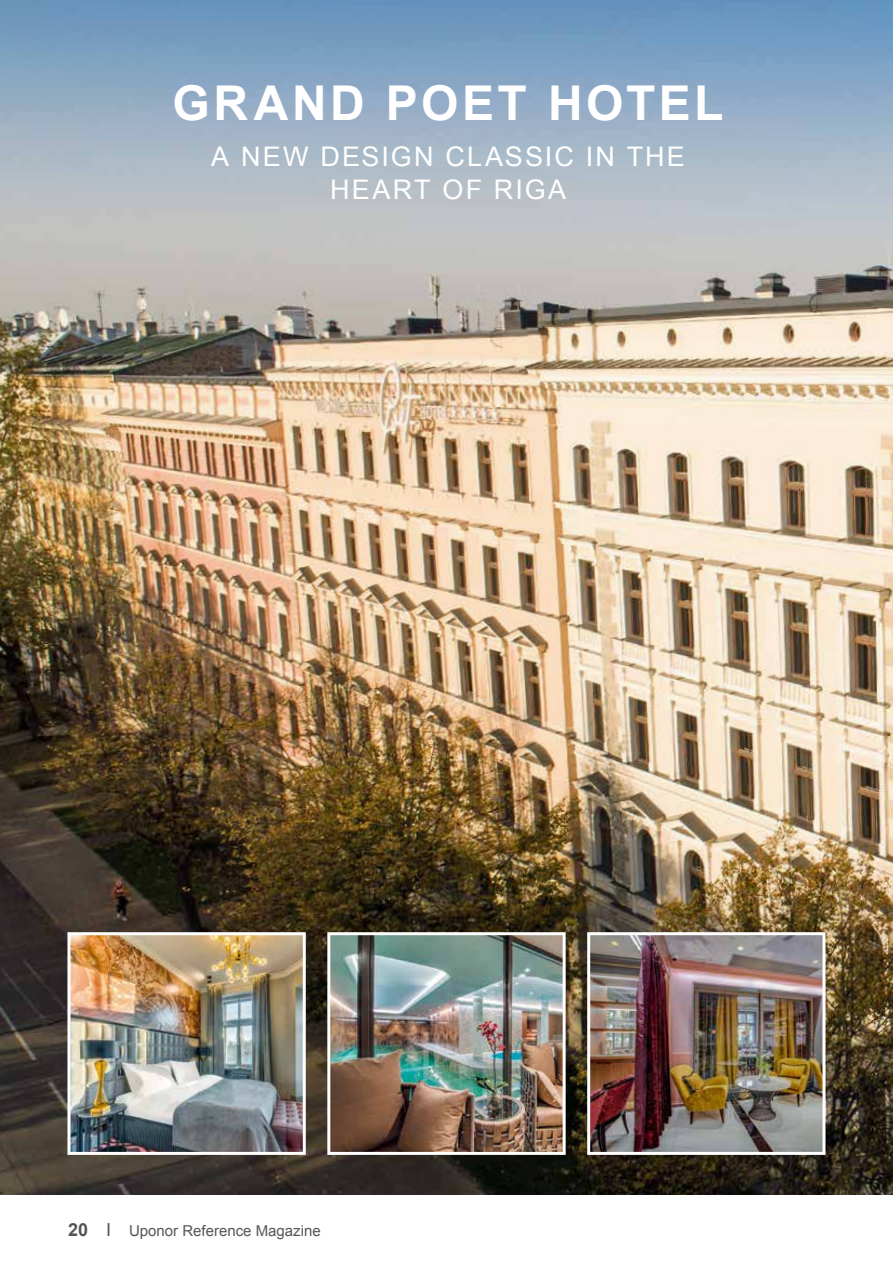
<style>
.page{position:relative;width:893px;height:1263px;background:#fff}
.page>*{position:absolute;margin:0;border:0;box-sizing:border-box;transform-origin:0 0}
.t1{font:700 48px "Arial";letter-spacing:.075em;color:#fff}
.t2{font:27px/33px "Arial";letter-spacing:.08em;color:#fff;text-align:center}
.t3{font:15px "Arial";color:#565656}
.s1{font-weight:700;font-size:18px}
.s2{font-size:18px}
</style>
<div class="page">
<img style="left:0;top:0;width:893px;height:1194px">
<img style="left:71px;top:936px;width:231px;height:215px">
<div style="left:67px;top:932px;width:239px;height:223px;border:3px solid #fff"></div>
<img style="left:591px;top:936px;width:230px;height:215px">
<div style="left:587px;top:932px;width:238px;height:223px;border:3px solid #fff"></div>
<img style="left:331px;top:936px;width:231px;height:215px">
<div style="left:327px;top:932px;width:239px;height:223px;border:3px solid #fff"></div>
<h1 class="t1" style="left:173px;top:72px;width:552px">GRAND POET HOTEL</h1>
<p class="t2" style="left:211px;top:140px;width:475px">A NEW DESIGN CLASSIC IN THE<br>HEART OF RIGA</p>
<p class="t3" style="left:68px;top:1221px;width:254px"><span class="s1">20</span> <span class="s2">I</span> Uponor Reference Magazine</p>
</div>
